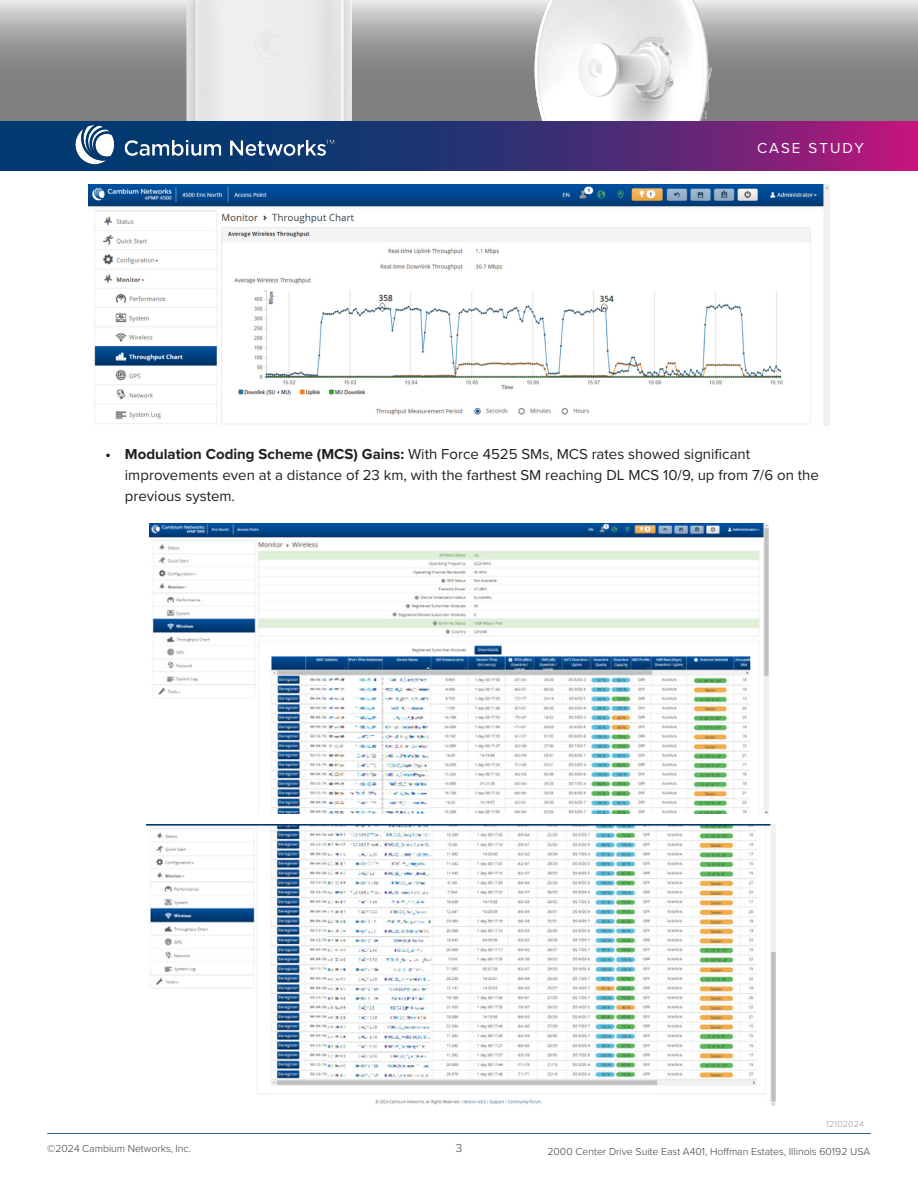
<style>
.page{position:relative;width:918px;height:1188px;background:#fff}
.page>*{position:absolute;margin:0;border:0;box-sizing:border-box;transform-origin:0 0}
.t1{font:15px/21px "Proxima Nova";color:#231f20}
.t2{font:15px "Proxima Nova";letter-spacing:.135em;color:#fff}
.t3{font:300 12px "Proxima Nova";color:#3e3e3f}
.t4{font:300 10.5px "Proxima Nova";color:#3e3e3f}
.t5{font:300 9px "Proxima Nova";letter-spacing:.01em;color:#97999c}
.s1{font-weight:700}
</style>
<div class="page">
<hr style="left:47px;top:1134px;width:824px;height:1px;background:#003a70">
<svg style="left:0;top:121px;width:918px;height:50px;background:#4c2b74"></svg>
<img style="left:51px;top:124px;width:288px;height:43px">
<img style="left:88px;top:185px;width:742px;height:240px">
<img style="left:150px;top:524px;width:618px;height:290px">
<img style="left:147px;top:824px;width:629px;height:281px">
<svg style="left:459px;top:0;width:459px;height:121px;background:#999"></svg>
<img style="left:473px;top:0;width:299px;height:121px">
<img style="left:0;top:0;width:459px;height:121px">
<p class="t2" style="left:757px;top:137px;width:108px">CASE STUDY</p>
<p class="t1" style="left:125px;top:443px;width:696px;text-indent:-20px"><span class="s1">• Modulation Coding Scheme (MCS) Gains:</span> With Force 4525 SMs, MCS rates showed significant improvements even at a distance of 23 km, with the farthest SM reaching DL MCS 10/9, up from 7/6 on the previous system.</p>
<p class="t4" style="left:47px;top:1140px;width:145px">©2024 Cambium Networks, Inc.</p>
<p class="t3" style="left:456px;top:1139px;width:8px">3</p>
<p class="t5" style="left:826px;top:1117px;width:39px">12102024</p>
<p class="t4" style="left:547px;top:1144px;width:324px">2000 Center Drive Suite East A401, Hoffman Estates, Illinois 60192 USA</p>
</div>
